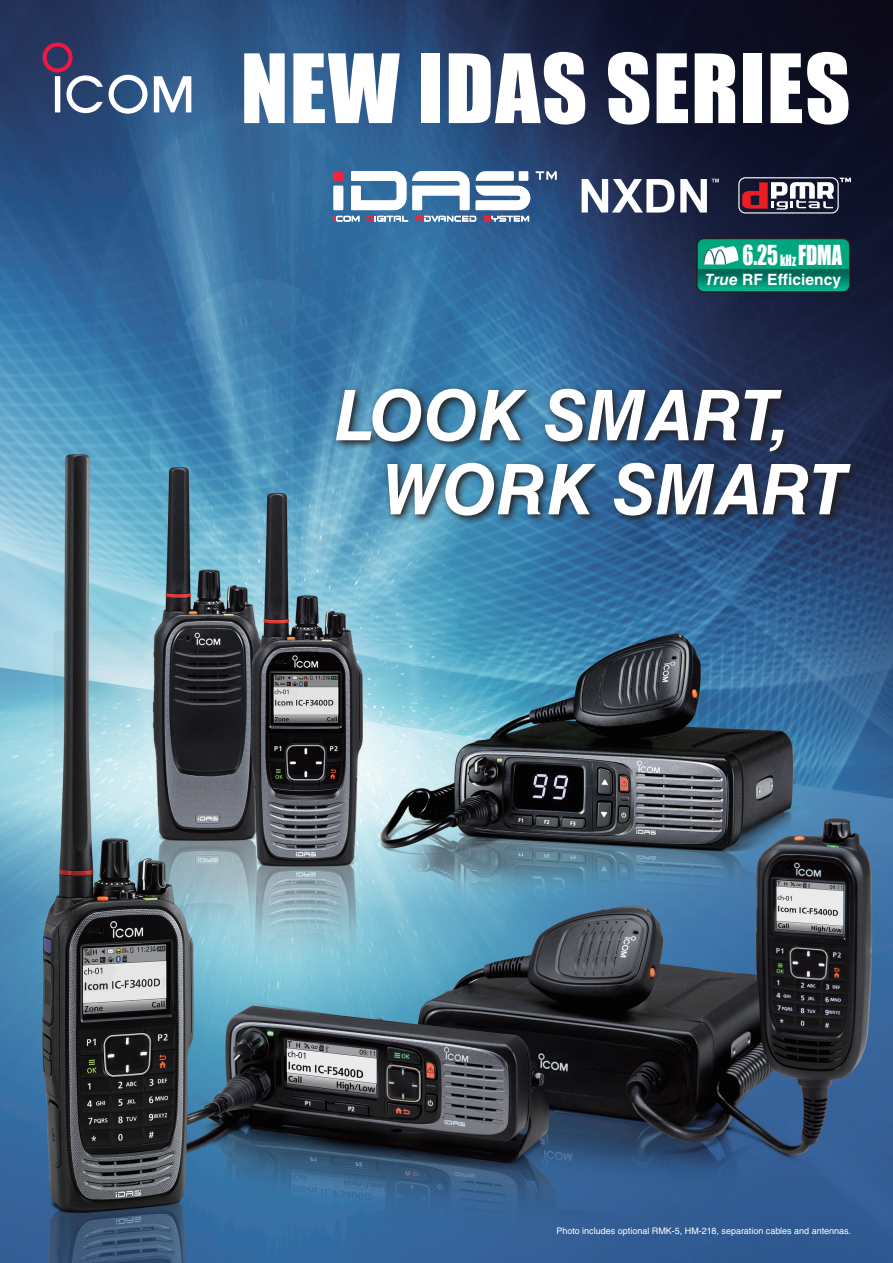
<style>
.page{position:relative;width:893px;height:1263px;background:#fff}
.page>*{position:absolute;margin:0;border:0;box-sizing:border-box;transform-origin:0 0}
.t1{font:88.2px "Impact";letter-spacing:.015em;color:#fff}
.t2{font:italic 700 70.05px/74.1px "Helvetica LT Std";color:#fff}
.t3{font:25.35px "Impact";color:#fff;scale:.8 1}
.t4{font:700 15.6px "Helvetica LT Std";color:#fff}
.t5{font:9px "Helvetica LT Std";color:#fff}
.s1{font-size:14.4px}
.s2{font-style:italic}
</style>
<div class="page">
<img style="left:0;top:0;width:893px;height:1263px">
<svg style="left:332px;top:385px;width:462px;height:76px;background:#315473"></svg>
<svg style="left:383px;top:459px;width:477px;height:66px;background:#2e4c69"></svg>
<svg style="left:154px;top:76px;width:37px;height:36px"></svg>
<svg style="left:109px;top:75px;width:39px;height:39px"></svg>
<svg style="left:43px;top:43px;width:60px;height:70px;background:#57577c"></svg>
<svg style="left:536px;top:171px;width:21px;height:9px"></svg>
<svg style="left:351px;top:171px;width:55px;height:39px"></svg>
<svg style="left:412px;top:171px;width:57px;height:39px"></svg>
<svg style="left:476px;top:171px;width:54px;height:39px"></svg>
<div style="left:333px;top:171px;width:10px;height:10px;background:#ed253d"></div>
<svg style="left:333px;top:186px;width:10px;height:24px"></svg>
<svg style="left:333px;top:216px;width:26px;height:6px"></svg>
<svg style="left:367px;top:216px;width:41px;height:6px"></svg>
<svg style="left:416px;top:216px;width:60px;height:6px"></svg>
<svg style="left:484px;top:216px;width:45px;height:6px"></svg>
<svg style="left:840px;top:178px;width:11px;height:4px"></svg>
<div style="left:738px;top:177px;width:101px;height:37px;border:1px solid #fff;border-radius:7px"></div>
<svg style="left:742px;top:182px;width:92px;height:28px"></svg>
<svg style="left:582px;top:179px;width:137px;height:34px"></svg>
<div style="left:697px;top:238px;width:153px;height:54px;background:#00a77e;border-radius:7px"></div>
<div style="left:696px;top:238px;width:155px;height:54px;border:1px solid #231f20;border-radius:7px"></div>
<svg style="left:697px;top:246px;width:153px;height:46px"></svg>
<h1 class="t1" style="left:241px;top:20px;width:611px">NEW IDAS SERIES</h1>
<h3 class="t3" style="left:742px;top:239px;width:126px">6.25 <span class="s1">kHz</span> FDMA</h3>
<h3 class="t4" style="left:705px;top:270px;width:137px"><span class="s2">True</span> RF Efficiency</h3>
<h2 class="t2" style="left:381px;top:377px;width:469px;text-indent:-46px">LOOK SMART,<br>WORK SMART</h2>
<p class="t5" style="left:556px;top:1225px;width:296px">Photo includes optional RMK-5, HM-218, separation cables and antennas.</p>
</div>
